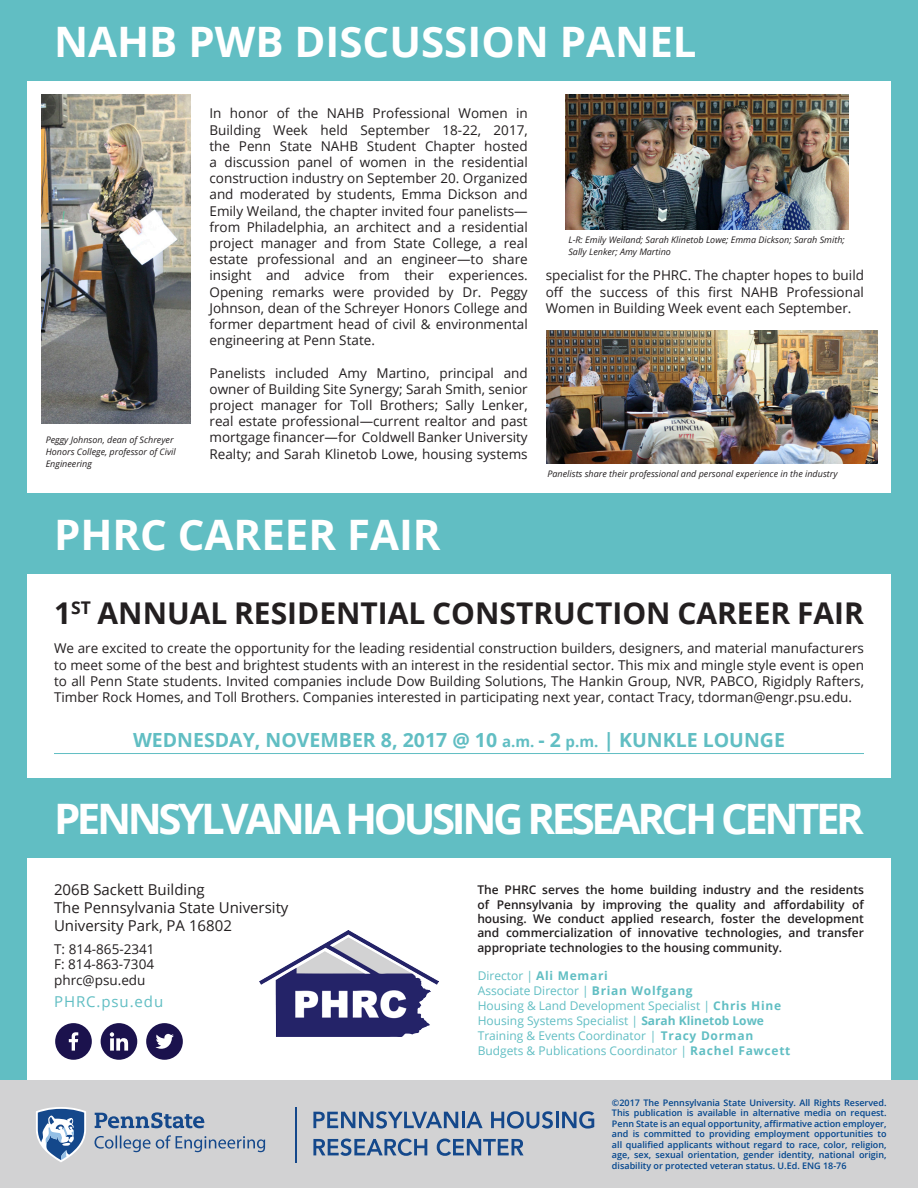
<style>
.page{position:relative;width:918px;height:1188px;background:#61bec3}
.page>*{position:absolute;margin:0;border:0;box-sizing:border-box;transform-origin:0 0}
.t1{font:700 42px "Open Sans";color:#fff}
.t2{font:700 42px "Open Sans";letter-spacing:-.08em;color:#fff}
.t3{font:700 30px "Open Sans";color:#231f20}
.t4{font:700 19.5px "Open Sans";color:#61bec3}
.t5{font:15px/18px "Open Sans";color:#231f20}
.t6{font:15px "Open Sans";letter-spacing:.06em;color:#61bec3}
.t7{font:13.5px/16.2px "Open Sans";color:#231f20;text-align:justify}
.t8{font:600 12px/14.4px "Open Sans";color:#231f20;text-align:justify}
.t9{font:12px/15px "Open Sans";color:#61bec3}
.t10{font:600 9px/10.5px "Open Sans";color:#02458d;text-align:justify}
.t11{font:italic 9px/12px "Open Sans";color:#231f20}
.s1{font-size:15px}
.s2{font-weight:700}
</style>
<div class="page">
<div style="left:0;top:1080px;width:918px;height:108px;background:#d2d2d3"></div>
<div style="left:27px;top:81px;width:864px;height:411px;background:#fff"></div>
<div style="left:27px;top:859px;width:864px;height:221px;background:#fff"></div>
<img style="left:259px;top:930px;width:179px;height:106px">
<div style="left:27px;top:574px;width:864px;height:204px;background:#fff"></div>
<img style="left:42px;top:94px;width:149px;height:329px">
<img style="left:546px;top:331px;width:332px;height:133px">
<img style="left:565px;top:94px;width:283px;height:136px">
<hr style="left:54px;top:753px;width:810px;height:1px;background:#61bec3">
<hr style="left:295px;top:1107px;width:2px;height:55px;background:#14488b">
<svg style="left:313px;top:1111px;width:145px;height:18px"></svg>
<hr style="left:462px;top:1112px;width:3px;height:16px;background:#14488b">
<svg style="left:466px;top:1112px;width:17px;height:16px"></svg>
<svg style="left:491px;top:1111px;width:62px;height:18px"></svg>
<hr style="left:556px;top:1112px;width:3px;height:16px;background:#14488b">
<svg style="left:562px;top:1111px;width:32px;height:18px"></svg>
<svg style="left:313px;top:1139px;width:114px;height:17px"></svg>
<svg style="left:437px;top:1139px;width:87px;height:17px"></svg>
<svg style="left:36px;top:1107px;width:50px;height:55px"></svg>
<svg style="left:95px;top:1112px;width:170px;height:40px"></svg>
<svg style="left:55px;top:1023px;width:37px;height:37px"></svg>
<svg style="left:101px;top:1023px;width:36px;height:37px"></svg>
<svg style="left:146px;top:1023px;width:37px;height:37px"></svg>
<h1 class="t1" style="left:54px;top:12px;width:644px">NAHB PWB DISCUSSION PANEL</h1>
<p class="t11" style="left:46px;top:433px;width:132px">Peggy Johnson, dean of Schreyer<br>Honors College, professor of Civil<br>Engineering</p>
<p class="t7" style="left:210px;top:105px;width:320px">In honor of the NAHB Professional Women in Building Week held September 18-22, 2017, the Penn State NAHB Student Chapter hosted a discussion panel of women in the residential construction industry on September 20. Organized and moderated by students, Emma Dickson and Emily Weiland, the chapter invited four panelists— from Philadelphia, an architect and a residential project manager and from State College, a real estate professional and an engineer—to share insight and advice from their experiences.<br>Opening remarks were provided by Dr. Peggy Johnson, dean of the Schreyer Honors College and former department head of civil &amp; environmental engineering at Penn State.</p>
<p class="t7" style="left:210px;top:364px;width:320px">Panelists included Amy Martino, principal and owner of Building Site Synergy; Sarah Smith, senior project manager for Toll Brothers; Sally Lenker, real estate professional—current realtor and past mortgage financer—for Coldwell Banker University Realty; and Sarah Klinetob Lowe, housing systems</p>
<h1 class="t1" style="left:54px;top:505px;width:388px">PHRC CAREER FAIR</h1>
<p class="t11" style="left:568px;top:234px;width:278px">L-R: Emily Weiland; Sarah Klinetob Lowe; Emma Dickson; Sarah Smith;<br>Sally Lenker; Amy Martino</p>
<p class="t7" style="left:546px;top:267px;width:320px">specialist for the PHRC. The chapter hopes to build off the success of this first NAHB Professional Women in Building Week event each September.</p>
<p class="t11" style="left:547px;top:468px;width:292px">Panelists share their professional and personal experience in the industry</p>
<h2 class="t3" style="left:54px;top:592px;width:812px">1<sup>ST</sup> ANNUAL RESIDENTIAL CONSTRUCTION CAREER FAIR</h2>
<p class="t7" style="left:54px;top:640px;width:812px">We are excited to create the opportunity for the leading residential construction builders, designers, and material manufacturers to meet some of the best and brightest students with an interest in the residential sector. This mix and mingle style event is open to all Penn State students. Invited companies include Dow Building Solutions, The Hankin Group, NVR, PABCO, Rigidply Rafters, Timber Rock Homes, and Toll Brothers. Companies interested in participating next year, contact Tracy, tdorman@engr.psu.edu.</p>
<h3 class="t4" style="left:133px;top:726px;width:653px">WEDNESDAY, NOVEMBER 8, 2017 @ 10 <span class="s1">a.m.</span> - 2 <span class="s1">p.m.</span> | KUNKLE LOUNGE</h3>
<h1 class="t2" style="left:54px;top:789px;width:812px">PENNSYLVANIA HOUSING RESEARCH CENTER</h1>
<p class="t5" style="left:54px;top:880px;width:236px">206B Sackett Building<br>The Pennsylvania State University<br>University Park, PA 16802</p>
<p class="t7" style="left:54px;top:941px;width:102px;line-height:15px">T: 814-865-2341<br>F: 814-863-7304</p>
<p class="t7" style="left:54px;top:972px;width:93px">phrc@psu.edu</p>
<p class="t6" style="left:54px;top:992px;width:111px">PHRC.psu.edu</p>
<p class="t8" style="left:477px;top:882px;width:388px">The PHRC serves the home building industry and the residents of Pennsylvania by improving the quality and affordability of housing. We conduct applied research, foster the development and commercialization of innovative technologies, and transfer appropriate technologies to the housing community.</p>
<p class="t9" style="left:478px;top:968px;width:314px">Director | <span class="s2">Ali Memari<br></span>Associate Director | <span class="s2">Brian Wolfgang<br></span>Housing &amp; Land Development Specialist | <span class="s2">Chris Hine </span>Housing Systems Specialist | <span class="s2">Sarah Klinetob Lowe </span>Training &amp; Events Coordinator | <span class="s2">Tracy Dorman </span>Budgets &amp; Publications Coordinator | <span class="s2">Rachel Fawcett</span></p>
<p class="t10" style="left:612px;top:1097px;width:276px">©2017 The Pennsylvania State University. All Rights Reserved.<br>This publication is available in alternative media on request.<br>Penn State is an equal opportunity, affirmative action employer, and is committed to providing employment opportunities to all qualified applicants without regard to race, color, religion, age, sex, sexual orientation, gender identity, national origin, disability or protected veteran status. U.Ed. ENG 18-76</p>
</div>
